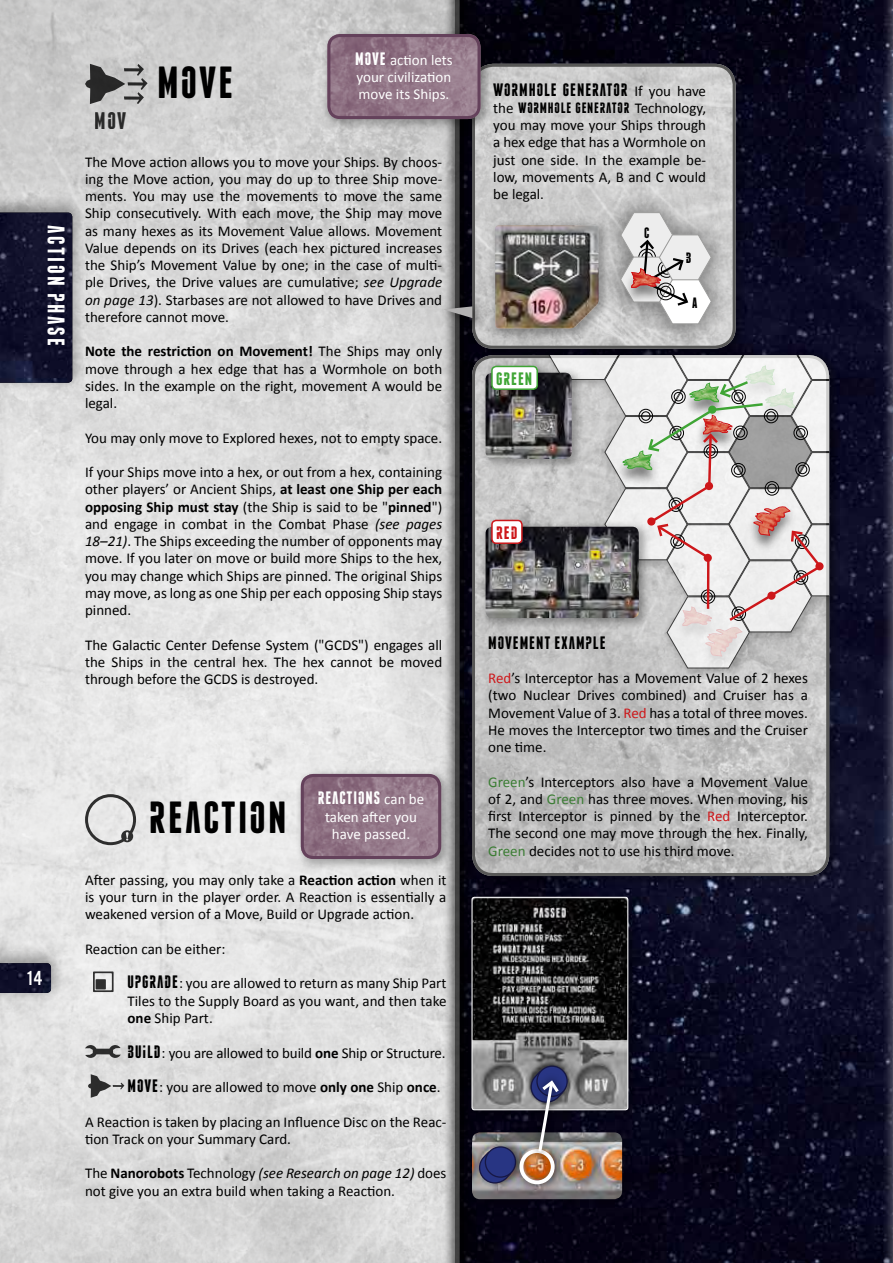
<style>
.page{position:relative;width:893px;height:1263px;background:#fff}
.page>*{position:absolute;margin:0;border:0;box-sizing:border-box;transform-origin:0 0}
.t1{font:45px "Eclipse";letter-spacing:.05em;color:#000}
.t2{font:24px "Eclipse";letter-spacing:.1em;color:#fff}
.t3{font:24px "Eclipse";color:#000}
.t4{font:21px "U.S.101";color:#fff}
.t5{font:18px "Eclipse";letter-spacing:.05em;color:#000}
.t6{font:18px "Eclipse";letter-spacing:.05em;color:#fff}
.t7{font:18px "Eclipse";letter-spacing:.05em;color:#3fa535}
.t8{font:18px "Eclipse";color:#cd171a}
.t9{font:15px/17.2px "Calibri";color:#000;text-align:justify}
.t10{font:15px/17.2px "Calibri";color:#fff;text-align:justify}
.t11{font:15px "Eclipse";letter-spacing:.05em;color:#000}
.s1{font-family:"Eclipse";font-size:18px}
.s2{font-family:"Calibri";font-size:15px}
.s3{font-family:"Calibri"}
.s4{font-style:italic}
.s5{font-weight:700}
.s6{color:#cd171a}
.s7{color:#3b7d34}
</style>
<div class="page">
<img style="left:0;top:0;width:881px;height:1263px">
<svg style="left:881px;top:0;width:11px;height:1263px;background:#202038"></svg>
<div style="left:441px;top:0;width:36px;height:1263px;background:#000;opacity:.8"></div>
<svg style="left:455px;top:0;width:8px;height:1263px;background:#2b2b2c"></svg>
<div style="left:466px;top:58px;width:282px;height:303px;background:#000;opacity:.3"></div>
<img style="left:472px;top:64px;width:264px;height:285px">
<div style="left:472px;top:64px;width:264px;height:285px;border:3px solid #575756;border-radius:20px"></div>
<div style="left:466px;top:349px;width:375px;height:539px;background:#000;opacity:.3"></div>
<img style="left:472px;top:355px;width:357px;height:521px">
<div style="left:472px;top:355px;width:357px;height:521px;border:3px solid #575756;border-radius:20px"></div>
<div style="left:543px;top:349px;width:299px;height:331px;background:#000;opacity:.3"></div>
<div style="left:438px;top:300px;width:47px;height:30px;background:#000;opacity:.3"></div>
<svg style="left:443px;top:306px;width:29px;height:12px"></svg>
<div style="left:0;top:195px;width:86px;height:197px;background:#000;opacity:.3"></div>
<img style="left:0;top:213px;width:72px;height:170px">
<div style="left:321px;top:28px;width:172px;height:104px;background:#000;opacity:.3"></div>
<img style="left:327px;top:34px;width:153px;height:85px">
<div style="left:327px;top:34px;width:153px;height:85px;border:3px solid #64415b;border-radius:11px"></div>
<div style="left:295px;top:768px;width:158px;height:103px;background:#000;opacity:.3"></div>
<img style="left:301px;top:774px;width:140px;height:85px">
<div style="left:301px;top:774px;width:140px;height:85px;border:3px solid #64415b;border-radius:11px"></div>
<div style="left:466px;top:891px;width:174px;height:231px;background:#000;opacity:.3"></div>
<img style="left:472px;top:897px;width:156px;height:213px">
<div style="left:472px;top:897px;width:156px;height:213px;border:1px solid #fff;border-radius:2px"></div>
<div style="left:0;top:945px;width:65px;height:57px;background:#000;opacity:.3"></div>
<img style="left:0;top:963px;width:51px;height:30px">
<svg style="left:85px;top:1045px;width:36px;height:13px"></svg>
<svg style="left:85px;top:794px;width:51px;height:51px;background:#c2c2c2"></svg>
<div style="left:524px;top:1053px;width:56px;height:56px;background:#000;opacity:.3"></div>
<svg style="left:537px;top:1066px;width:30px;height:30px"></svg>
<div style="left:536px;top:1065px;width:32px;height:32px;border:1px solid #171846;border-radius:50%"></div>
<div style="left:466px;top:1126px;width:168px;height:85px;background:#000;opacity:.3"></div>
<img style="left:472px;top:1132px;width:150px;height:67px">
<div style="left:473px;top:1134px;width:55px;height:56px;background:#000;opacity:.3"></div>
<svg style="left:478px;top:1151px;width:32px;height:33px"></svg>
<div style="left:485px;top:1147px;width:30px;height:30px;background:#283583;border-radius:50%"></div>
<div style="left:485px;top:1146px;width:31px;height:32px;border:1px solid #171846;border-radius:50%"></div>
<div style="left:510px;top:1140px;width:54px;height:53px;background:#000;opacity:.3"></div>
<div style="left:519px;top:1149px;width:36px;height:35px;border:4px solid #fff;border-radius:50%"></div>
<div style="left:530px;top:1072px;width:37px;height:89px;background:#000;opacity:.3"></div>
<svg style="left:530px;top:1070px;width:34px;height:85px;background:#595b71"></svg>
<div style="left:698px;top:627px;width:52px;height:46px;background:#000;opacity:.5"></div>
<div style="left:479px;top:520px;width:172px;height:110px;background:#000;opacity:.3"></div>
<img style="left:486px;top:527px;width:56px;height:91px">
<div style="left:479px;top:366px;width:105px;height:105px;background:#000;opacity:.3"></div>
<img style="left:486px;top:402px;width:56px;height:57px">
<svg style="left:542px;top:355px;width:287px;height:314px"></svg>
<div style="left:485px;top:514px;width:50px;height:42px;background:#000;opacity:.3"></div>
<div style="left:492px;top:520px;width:30px;height:23px;background:#fff;border-radius:4px"></div>
<div style="left:491px;top:520px;width:32px;height:24px;border:2px solid #cd171a;border-radius:4px"></div>
<div style="left:485px;top:360px;width:65px;height:42px;background:#000;opacity:.3"></div>
<div style="left:492px;top:366px;width:45px;height:23px;background:#fff;border-radius:4px"></div>
<div style="left:491px;top:366px;width:47px;height:24px;border:2px solid #3fa535;border-radius:4px"></div>
<svg style="left:93px;top:971px;width:21px;height:21px"></svg>
<div style="left:96px;top:979px;width:10px;height:10px;background:#2f2f2f"></div>
<svg style="left:85px;top:64px;width:63px;height:40px;background:#898989"></svg>
<svg style="left:88px;top:1074px;width:36px;height:24px"></svg>
<div style="left:599px;top:189px;width:134px;height:158px;background:#000;opacity:.4"></div>
<svg style="left:620px;top:212px;width:92px;height:113px;background:#cac5c5"></svg>
<div style="left:489px;top:219px;width:122px;height:122px;background:#000;opacity:.3"></div>
<img style="left:495px;top:225px;width:103px;height:103px">
<div style="left:486px;top:562px;width:39px;height:39px;background:#000;opacity:.3"></div>
<img style="left:492px;top:568px;width:20px;height:21px">
<div style="left:604px;top:546px;width:39px;height:39px;background:#000;opacity:.3"></div>
<img style="left:610px;top:552px;width:21px;height:15px">
<div style="left:604px;top:567px;width:39px;height:39px;background:#000;opacity:.3"></div>
<div style="left:529px;top:409px;width:38px;height:39px;background:#000;opacity:.3"></div>
<img style="left:535px;top:415px;width:20px;height:20px">
<p class="t10" style="left:355px;top:50px;width:99px"><span class="s1">MOVE</span> action lets your civilization move its Ships.</p>
<h1 class="t1" style="left:157px;top:48px;width:78px">MOVE</h1>
<p class="t5" style="left:493px;top:76px;width:214px">WORMHOLE GENERATOR <span class="s2">If you have</span></p>
<p class="t11" style="left:493px;top:96px;width:214px"><span class="s3">the</span> WORMHOLE GENERATOR <span class="s3">Technology,</span></p>
<p class="t9" style="left:493px;top:116px;width:214px">you may move your Ships through a hex edge that has a Wormhole on just one side. In the example be&shy;low, movements A, B and C would be legal.</p>
<h2 class="t3" style="left:95px;top:102px;width:33px">MOV</h2>
<p class="t9" style="left:85px;top:152px;width:359px">The Move action allows you to move your Ships. By choos&shy;ing the Move action, you may do up to three Ship move&shy;ments. You may use the movements to move the same Ship consecutively. With each move, the Ship may move as many hexes as its Movement Value allows. Movement Value depends on its Drives (each hex pictured increases the Ship’s Movement Value by one; in the case of multi&shy;ple Drives, the Drive values are cumulative; <span class="s4">see Upgrade on page 13</span>). Starbases are not allowed to have Drives and therefore cannot move.</p>
<p class="t9" style="left:85px;top:342px;width:359px"><span class="s5">Note the restriction on Movement!</span> The Ships may only move through a hex edge that has a Wormhole on both sides. In the example on the right, movement A would be legal.</p>
<p class="t9" style="left:85px;top:428px;width:359px">You may only move to Explored hexes, not to empty space.</p>
<p class="t9" style="left:85px;top:463px;width:359px">If your Ships move into a hex, or out from a hex, containing other players’ or Ancient Ships, <span class="s5">at least one Ship per each opposing Ship must stay</span> (the Ship is said to be "<span class="s5">pinned</span>") and engage in combat in the Combat Phase <span class="s4">(see pages 18–21)</span>. The Ships exceeding the number of opponents may move. If you later on move or build more Ships to the hex, you may change which Ships are pinned. The original Ships may move, as long as one Ship per each opposing Ship stays pinned.</p>
<p class="t9" style="left:85px;top:635px;width:359px">The Galactic Center Defense System ("GCDS") engages all the Ships in the central hex. The hex cannot be moved through before the GCDS is destroyed.</p>
<h2 class="t2" style="left:75px;top:225px;width:122px;rotate:90deg">ACTION PHASE</h2>
<p class="t11" style="left:644px;top:221px;width:7px">C</p>
<p class="t11" style="left:686px;top:246px;width:7px">B</p>
<p class="t11" style="left:692px;top:291px;width:7px">A</p>
<p class="t7" style="left:496px;top:365px;width:38px">GREEN</p>
<p class="t8" style="left:496px;top:519px;width:23px">RED</p>
<p class="t5" style="left:488px;top:628px;width:119px">MOVEMENT EXAMPLE</p>
<p class="t9" style="left:488px;top:669px;width:321px"><span class="s6">Red</span>’s Interceptor has a Movement Value of 2 hexes (two Nuclear Drives combined) and Cruiser has a Movement Value of 3. <span class="s6">Red</span> has a total of three moves.<br>He moves the Interceptor two times and the Cruiser one time.</p>
<p class="t9" style="left:488px;top:772px;width:321px"><span class="s7">Green</span>’s Interceptors also have a Movement Value of 2, and <span class="s7">Green</span> has three moves. When moving, his first Interceptor is pinned by the <span class="s6">Red</span> Interceptor.<br>The second one may move through the hex. Finally, <span class="s7">Green</span> decides not to use his third move.</p>
<p class="t6" style="left:318px;top:784px;width:108px">REACTIONS <span class="s2">can be</span></p>
<p class="t10" style="left:325px;top:807px;width:93px;text-align:center">taken after you have passed.</p>
<h1 class="t1" style="left:149px;top:783px;width:139px">REACTION</h1>
<h3 class="t4" style="left:26px;top:967px;width:18px">14</h3>
<p class="t9" style="left:85px;top:871px;width:363px">After passing, you may only take a <span class="s5">Reaction action</span> when it is your turn in the player order. A Reaction is essentially a weakened version of a Move, Build or Upgrade action.</p>
<p class="t9" style="left:85px;top:940px;width:142px">Reaction can be either:</p>
<p class="t9" style="left:128px;top:974px;width:320px"><span class="s1">UPGRADE</span>: you are allowed to return as many Ship Part Tiles to the Supply Board as you want, and then take <span class="s5">one</span> Ship Part.</p>
<p class="t9" style="left:128px;top:1043px;width:320px"><span class="s1">BU∏LD</span>: you are allowed to build <span class="s5">one</span> Ship or Structure.</p>
<p class="t9" style="left:128px;top:1078px;width:315px"><span class="s1">MOVE</span>: you are allowed to move <span class="s5">only one</span> Ship <span class="s5">once</span>.</p>
<p class="t9" style="left:85px;top:1112px;width:363px">A Reaction is taken by placing an Influence Disc on the Reac&shy;tion Track on your Summary Card.</p>
<p class="t9" style="left:85px;top:1164px;width:363px">The <span class="s5">Nanorobots</span> Technology <span class="s4">(see Research on page 12)</span> does not give you an extra build when taking a Reaction.</p>
</div>
